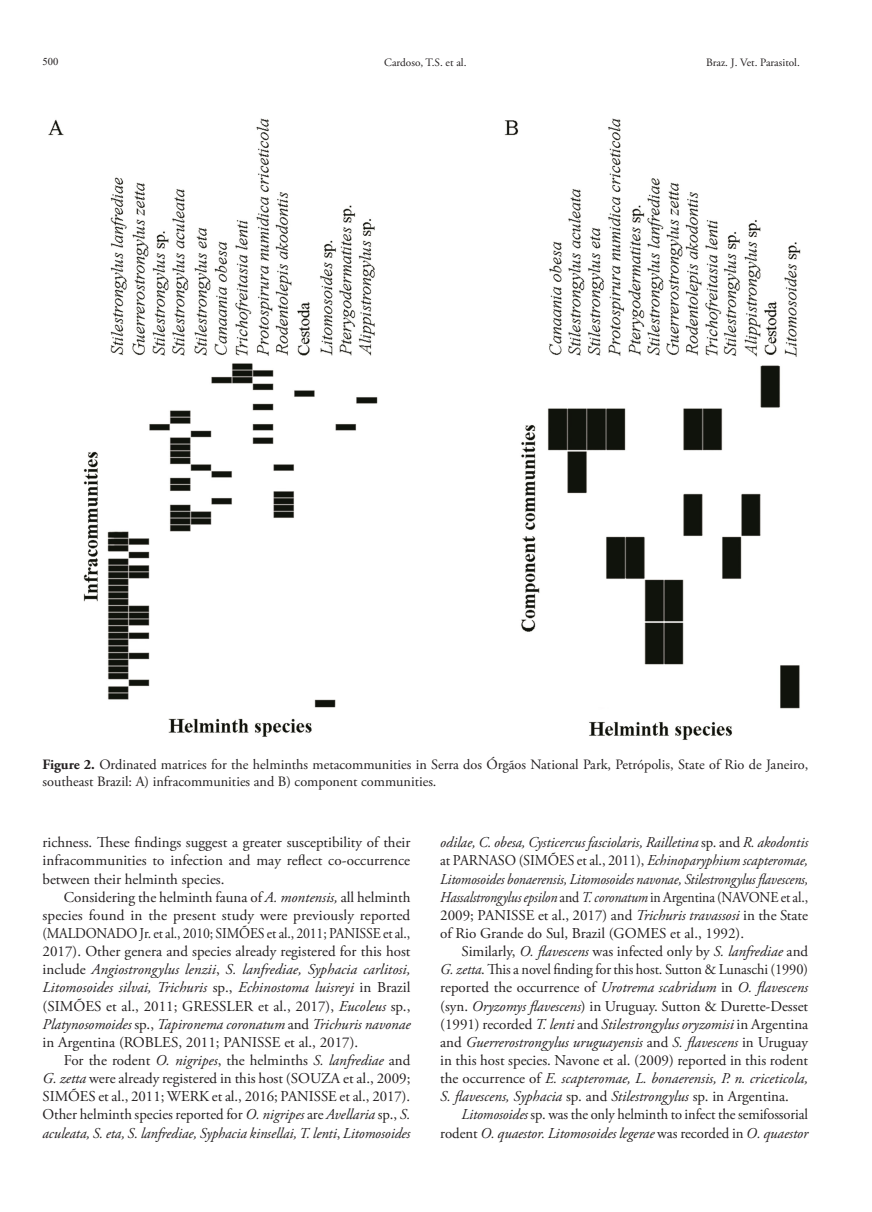
<style>
.page{position:relative;width:872px;height:1212px;background:#fff}
.page>*{position:absolute;margin:0;border:0;box-sizing:border-box;transform-origin:0 0}
.Paragraph{font:15px/18.1px "Adobe Garamond Pro";color:#231f20;text-align:justify}
.Paragraph-2{font:italic 15px/18.1px "Adobe Garamond Pro";letter-spacing:-.01em;color:#231f20;text-align:justify}
.Paragraph-3{font:15px/18.1px "Adobe Garamond Pro";color:#231f20;text-align:right;scale:.96 1}
.FigureCaption{font:14.25px/17.1px "Adobe Garamond Pro";color:#231f20}
.t1{font:11.25px "Adobe Garamond Pro";color:#231f20}
.s1{font-weight:700}
.s2{font-style:italic}
.s3{font-style:normal}
</style>
<div class="page">
<img style="left:48px;top:118px;width:753px;height:622px">
<p class="t1" style="left:384px;top:55px;width:84px">Cardoso, T.S. et al.</p>
<p class="t1" style="left:706px;top:55px;width:95px">Braz. J. Vet. Parasitol.</p>
<p class="FigureCaption" style="left:43px;top:757px;width:767px"><span class="s1">Figure 2.</span> Ordinated matrices for the helminths metacommunities in Serra dos Órgãos National Park, Petrópolis, State of Rio de Janeiro, southeast Brazil: A) infracommunities and B) component communities.</p>
<p class="Paragraph" style="left:43px;top:834px;width:369px">richness. These findings suggest a greater susceptibility of their infracommunities to infection and may reflect co-occurrence between their helminth species.</p>
<p class="Paragraph" style="left:43px;top:888px;width:369px;text-indent:21px">Considering the helminth fauna of <span class="s2">A. montensis,</span> all helminth species found in the present study were previously reported (MALDONADO Jr. et al., 2010; SIMÕES et al., 2011; PANISSE et al., 2017). Other genera and species already registered for this host include <span class="s2">Angiostrongylus lenzii</span>, <span class="s2">S. lanfrediae, Syphacia carlitosi, Litomosoides silvai, Trichuris</span> sp., <span class="s2">Echinostoma luisreyi</span> in Brazil (SIMÕES et al., 2011; GRESSLER et al., 2017), <span class="s2">Eucoleus</span> sp., <span class="s2">Platynosomoides</span> sp., <span class="s2">Tapironema coronatum</span> and <span class="s2">Trichuris navonae </span>in Argentina (ROBLES, 2011; PANISSE et al., 2017).</p>
<p class="Paragraph" style="left:43px;top:1052px;width:369px;text-indent:21px">For the rodent <span class="s2">O. nigripes</span>, the helminths <span class="s2">S. lanfrediae</span> and <span class="s2">G. zetta</span> were already registered in this host (SOUZA et al., 2009; SIMÕES et al., 2011; WERK et al., 2016; PANISSE et al., 2017).<br>Other helminth species reported for <span class="s2">O. nigripes</span> are <span class="s2">Avellaria</span> sp., <span class="s2">S. aculeata, S. eta, S. lanfrediae, Syphacia kinsellai, T. lenti</span>, <span class="s2">Litomosoides</span></p>
<p class="Paragraph-2" style="left:440px;top:834px;width:370px">odilae, C. obesa, Cysticercus fasciolaris, Railletina <span class="s3">sp. and</span> R. akodontis <span class="s3">at PARNASO (SIMÕES et al., 2011),</span> Echinoparyphium scapteromae, Litomosoides bonaerensis, Litomosoides navonae, Stilestrongylus flavescens, Hassalstrongylus epsilon <span class="s3">and</span> T. coronatum <span class="s3">in Argentina (NAVONE et al., 2009; PANISSE et al., 2017) and</span> Trichuris travassosi <span class="s3">in the State of Rio Grande do Sul, Brazil (GOMES et al., 1992).</span></p>
<p class="Paragraph" style="left:440px;top:943px;width:369px;text-indent:21px">Similarly, <span class="s2">O. flavescens</span> was infected only by <span class="s2">S. lanfrediae</span> and <span class="s2">G. zetta</span>. This a novel finding for this host. Sutton &amp; Lunaschi (1990) reported the occurrence of <span class="s2">Urotrema scabridum</span> in <span class="s2">O. flavescens </span>(syn. <span class="s2">Oryzomys flavescens</span>) in Uruguay. Sutton &amp; Durette-Desset (1991) recorded <span class="s2">T. lenti</span> and <span class="s2">Stilestrongylus oryzomisi</span> in Argentina and <span class="s2">Guerrerostrongylus uruguayensis</span> and <span class="s2">S. flavescens</span> in Uruguay in this host species. Navone et al. (2009) reported in this rodent the occurrence of <span class="s2">E. scapteromae, L. bonaerensis, P. n. criceticola, S. flavescens, Syphacia</span> sp. and <span class="s2">Stilestrongylus</span> sp. in Argentina.</p>
<p class="Paragraph-3" style="left:440px;top:1106px;width:385px"><span class="s2">Litomosoides</span> sp. was the only helminth to infect the semifossorial rodent <span class="s2">O. quaestor. Litomosoides legerae</span> was recorded in <span class="s2">O. quaestor</span></p>
</div>
